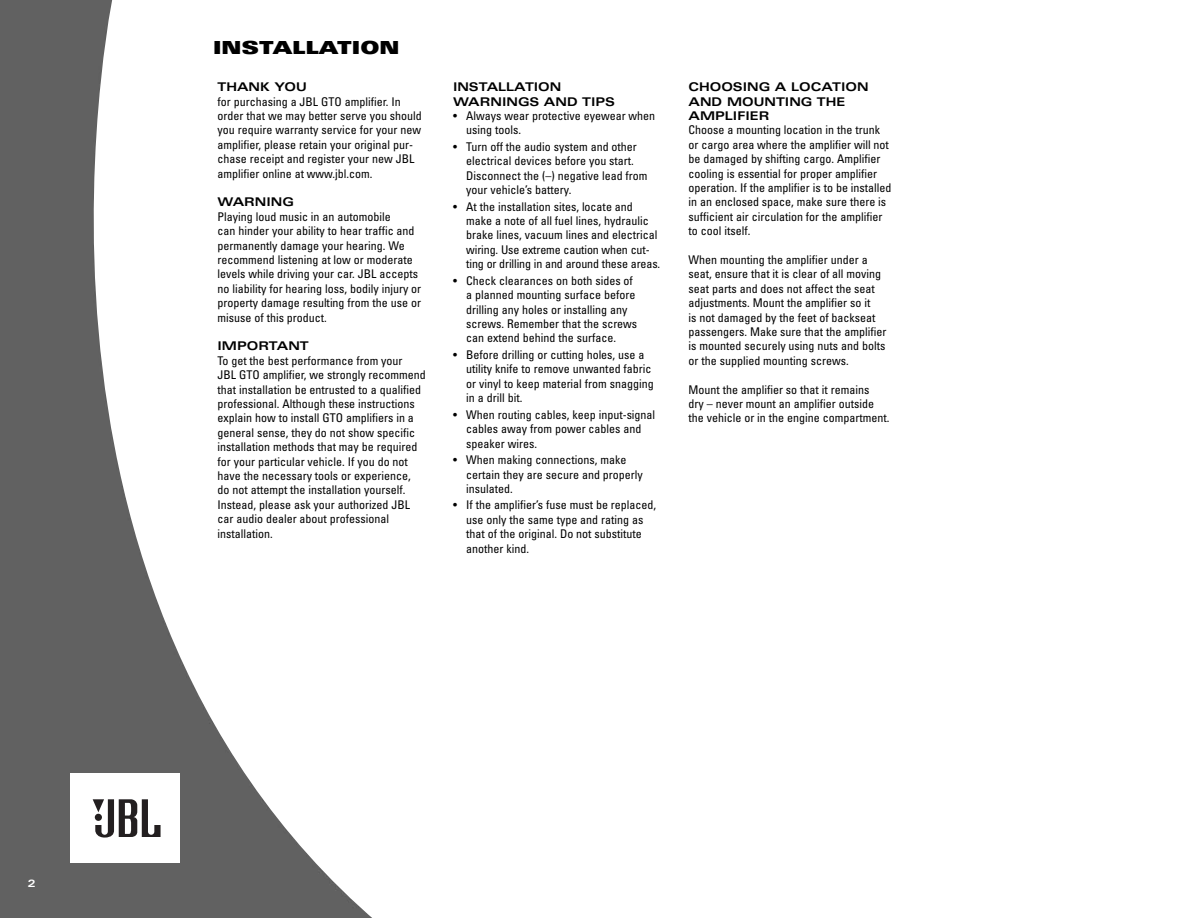
<style>
.page{position:relative;width:1188px;height:918px;background:#fff}
.page>*{position:absolute;margin:0;border:0;box-sizing:border-box;transform-origin:0 0}
.t1{font:900 expanded 18px "Univers";color:#000}
.t2{font:condensed 12px/14.4px "Univers";color:#000}
.t3{font:700 expanded 12px/14.4px "Univers";color:#000}
.t4{font:700 expanded 10.5px "Univers";color:#fff}
</style>
<div class="page">
<img style="left:0;top:0;width:372px;height:918px">
<div style="left:70px;top:773px;width:110px;height:90px;background:#fff"></div>
<svg style="left:93px;top:799px;width:68px;height:39px"></svg>
<div style="left:213px;top:41px;width:622px;height:17px;background:#fff"></div>
<p class="t4" style="left:28px;top:880px;width:9px">2</p>
<h1 class="t1" style="left:213px;top:41px;width:188px">INSTALLATION</h1>
<p class="t3" style="left:218px;top:81px;width:91px">THANK YOU</p>
<p class="t2" style="left:218px;top:95px;width:206px">for purchasing a JBL GTO amplifier. In order that we may better serve you should you require warranty service for your new amplifier, please retain your original pur&shy;chase receipt and register your new JBL amplifier online at www.jbl.com.</p>
<p class="t3" style="left:218px;top:196px;width:78px">WARNING</p>
<p class="t2" style="left:218px;top:210px;width:205px">Playing loud music in an automobile<br>can hinder your ability to hear traffic and permanently damage your hearing. We recommend listening at low or moderate levels while driving your car. JBL accepts no liability for hearing loss, bodily injury or property damage resulting from the use or misuse of this product.</p>
<p class="t3" style="left:218px;top:340px;width:93px">IMPORTANT</p>
<p class="t2" style="left:218px;top:354px;width:210px">To get the best performance from your<br>JBL GTO amplifier, we strongly recommend that installation be entrusted to a qualified professional. Although these instructions explain how to install GTO amplifiers in a general sense, they do not show specific installation methods that may be required for your particular vehicle. If you do not have the necessary tools or experience,<br>do not attempt the installation yourself.<br>Instead, please ask your authorized JBL car audio dealer about professional installation.</p>
<p class="t3" style="left:453px;top:81px;width:164px">INSTALLATION<br>WARNINGS AND TIPS</p>
<p class="t2" style="left:466px;top:109px;width:190px;text-indent:-13px">• Always wear protective eyewear when using tools.</p>
<p class="t2" style="left:466px;top:140px;width:183px;text-indent:-13px">• Turn off the audio system and other electrical devices before you start.<br>Disconnect the (–) negative lead from your vehicle’s battery.</p>
<p class="t2" style="left:466px;top:200px;width:195px;text-indent:-13px">• At the installation sites, locate and make a note of all fuel lines, hydraulic brake lines, vacuum lines and electrical wiring. Use extreme caution when cut&shy;ting or drilling in and around these areas.</p>
<p class="t2" style="left:466px;top:274px;width:173px;text-indent:-13px">• Check clearances on both sides of a planned mounting surface before drilling any holes or installing any screws. Remember that the screws can extend behind the surface.</p>
<p class="t2" style="left:466px;top:349px;width:189px;text-indent:-13px">• Before drilling or cutting holes, use a utility knife to remove unwanted fabric or vinyl to keep material from snagging in a drill bit.</p>
<p class="t2" style="left:466px;top:408px;width:191px;text-indent:-13px">• When routing cables, keep input-signal cables away from power cables and speaker wires.</p>
<p class="t2" style="left:466px;top:454px;width:178px;text-indent:-13px">• When making connections, make certain they are secure and properly insulated.</p>
<p class="t2" style="left:466px;top:499px;width:191px;text-indent:-13px">• If the amplifier’s fuse must be replaced, use only the same type and rating as that of the original. Do not substitute another kind.</p>
<p class="t3" style="left:688px;top:81px;width:182px">CHOOSING A LOCATION<br>AND MOUNTING THE<br>AMPLIFIER</p>
<p class="t2" style="left:688px;top:124px;width:205px">Choose a mounting location in the trunk or cargo area where the amplifier will not be damaged by shifting cargo. Amplifier cooling is essential for proper amplifier operation. If the amplifier is to be installed in an enclosed space, make sure there is sufficient air circulation for the amplifier to cool itself.</p>
<p class="t2" style="left:688px;top:253px;width:199px">When mounting the amplifier under a seat, ensure that it is clear of all moving seat parts and does not affect the seat adjustments. Mount the amplifier so it<br>is not damaged by the feet of backseat passengers. Make sure that the amplifier is mounted securely using nuts and bolts or the supplied mounting screws.</p>
<p class="t2" style="left:688px;top:383px;width:202px">Mount the amplifier so that it remains<br>dry – never mount an amplifier outside the vehicle or in the engine compartment.</p>
</div>
